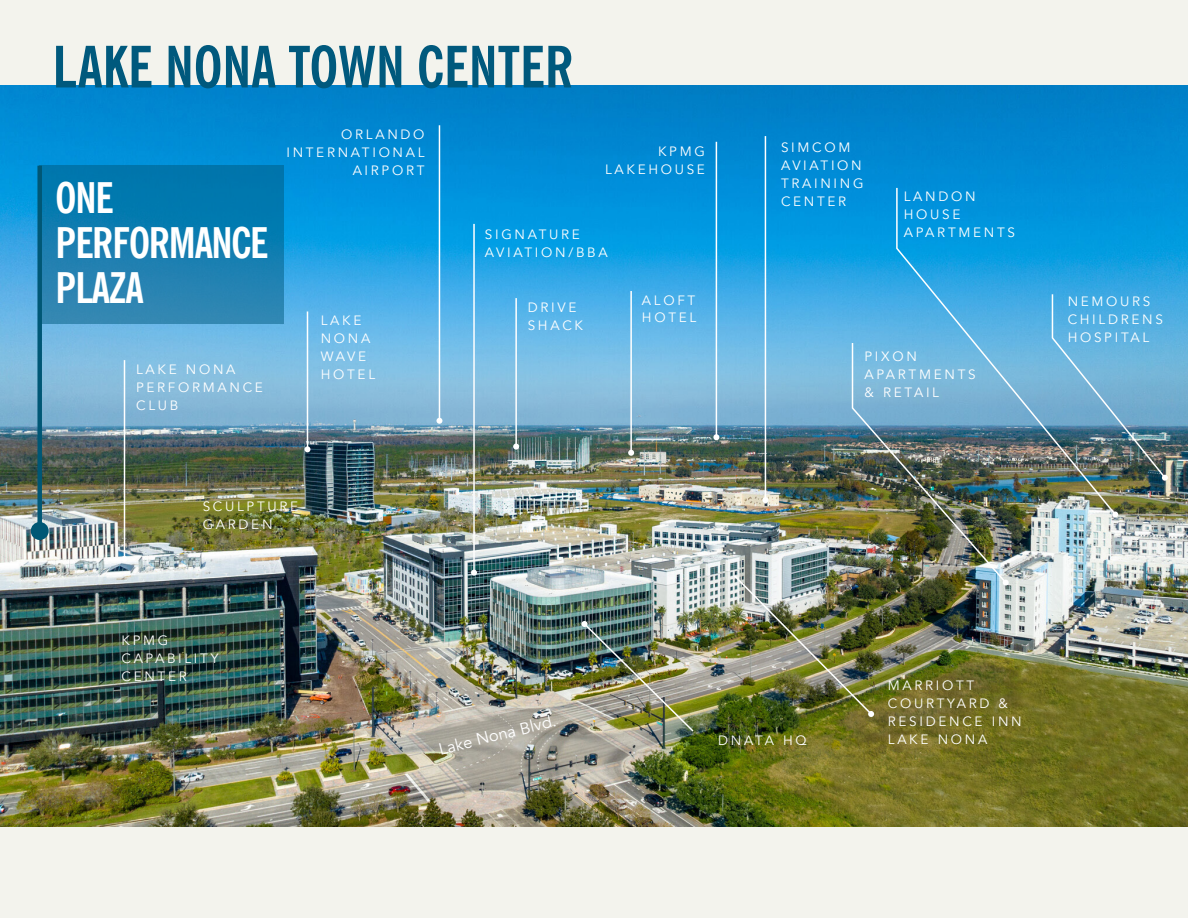
<style>
.page{position:relative;width:1188px;height:918px;background:#f3f3ed}
.page>*{position:absolute;margin:0;border:0;box-sizing:border-box;transform-origin:0 0}
.t1{font:700 condensed 57px "News Gothic BT";color:#00597d}
.t2{font:700 condensed 42px/45px "News Gothic BT";letter-spacing:-.03em;color:#fff}
.t3{font:16.5px "Avenir";color:#fff}
.t4{font:13.5px/18px "Avenir";letter-spacing:.2em;color:#fff}
</style>
<div class="page">
<img style="left:0;top:85px;width:1188px;height:741px">
<div style="left:40px;top:166px;width:244px;height:158px;background:linear-gradient(to bottom,#0074ad,#3487b4)"></div>
<hr style="left:765px;top:136px;width:1px;height:364px;background:#fff">
<hr style="left:716px;top:142px;width:1px;height:295px;background:#fff">
<svg style="left:713px;top:434px;width:6px;height:6px"></svg>
<hr style="left:307px;top:311px;width:1px;height:138px;background:#fff">
<svg style="left:304px;top:446px;width:6px;height:6px"></svg>
<hr style="left:515px;top:298px;width:2px;height:149px;background:#fff">
<svg style="left:513px;top:444px;width:6px;height:6px"></svg>
<hr style="left:630px;top:291px;width:2px;height:162px;background:#fff">
<svg style="left:628px;top:450px;width:6px;height:6px"></svg>
<hr style="left:124px;top:360px;width:1px;height:199px;background:#fff">
<svg style="left:122px;top:556px;width:6px;height:6px"></svg>
<hr style="left:439px;top:125px;width:1px;height:296px;background:#fff">
<svg style="left:436px;top:418px;width:6px;height:6px"></svg>
<hr style="left:473px;top:224px;width:2px;height:349px;background:#fff">
<svg style="left:471px;top:570px;width:6px;height:6px"></svg>
<div style="left:37px;top:166px;width:5px;height:365px;background:#005775"></div>
<div style="left:31px;top:522px;width:18px;height:18px;background:#005775;border-radius:50%"></div>
<img style="left:582px;top:621px;width:113px;height:112px">
<img style="left:732px;top:341px;width:277px;height:376px">
<img style="left:895px;top:186px;width:222px;height:331px">
<svg style="left:1112px;top:512px;width:6px;height:6px"></svg>
<img style="left:1051px;top:293px;width:117px;height:188px">
<p class="t1" style="left:53px;top:32px;width:523px">LAKE NONA TOWN CENTER</p>
<p class="t4" style="left:286px;top:125px;width:140px;text-align:right">ORLANDO<br>INTERNATIONAL<br>AIRPORT</p>
<p class="t4" style="left:658px;top:143px;width:48px">KPMG</p>
<p class="t4" style="left:605px;top:161px;width:101px">LAKEHOUSE</p>
<p class="t2" style="left:56px;top:175px;width:214px">ONE<br>PERFORMANCE<br>PLAZA</p>
<p class="t4" style="left:136px;top:360px;width:128px">LAKE NONA<br>PERFORMANCE<br>CLUB</p>
<p class="t4" style="left:321px;top:312px;width:51px">LAKE<br>NONA<br>WAVE</p>
<p class="t4" style="left:321px;top:366px;width:56px">HOTEL</p>
<p class="t4" style="left:203px;top:497px;width:97px">SCULPTURE<br>GARDEN</p>
<p class="t4" style="left:485px;top:225px;width:124px">SIGNATURE<br>AVIATION/BBA</p>
<p class="t4" style="left:528px;top:299px;width:50px">DRIVE</p>
<p class="t4" style="left:528px;top:317px;width:57px">SHACK</p>
<p class="t4" style="left:642px;top:291px;width:56px">ALOFT<br>HOTEL</p>
<p class="t4" style="left:781px;top:138px;width:84px">SIMCOM<br>AVIATION<br>TRAINING<br>CENTER</p>
<p class="t4" style="left:904px;top:188px;width:113px">LANDON<br>HOUSE<br>APARTMENTS</p>
<p class="t4" style="left:864px;top:348px;width:113px">PIXON<br>APARTMENTS</p>
<p class="t4" style="left:864px;top:384px;width:76px">&amp; RETAIL</p>
<p class="t4" style="left:121px;top:632px;width:98px">KPMG<br>CAPABILITY<br>CENTER</p>
<p class="t3" style="left:437px;top:740px;width:122px;rotate:-14deg">Lake Nona Blvd.</p>
<p class="t4" style="left:718px;top:732px;width:90px">DNATA HQ</p>
<p class="t4" style="left:888px;top:676px;width:135px">MARRIOTT<br>COURTYARD &amp;<br>RESIDENCE INN<br>LAKE NONA</p>
<p class="t4" style="left:1068px;top:292px;width:97px">NEMOURS<br>CHILDRENS<br>HOSPITAL</p>
</div>
